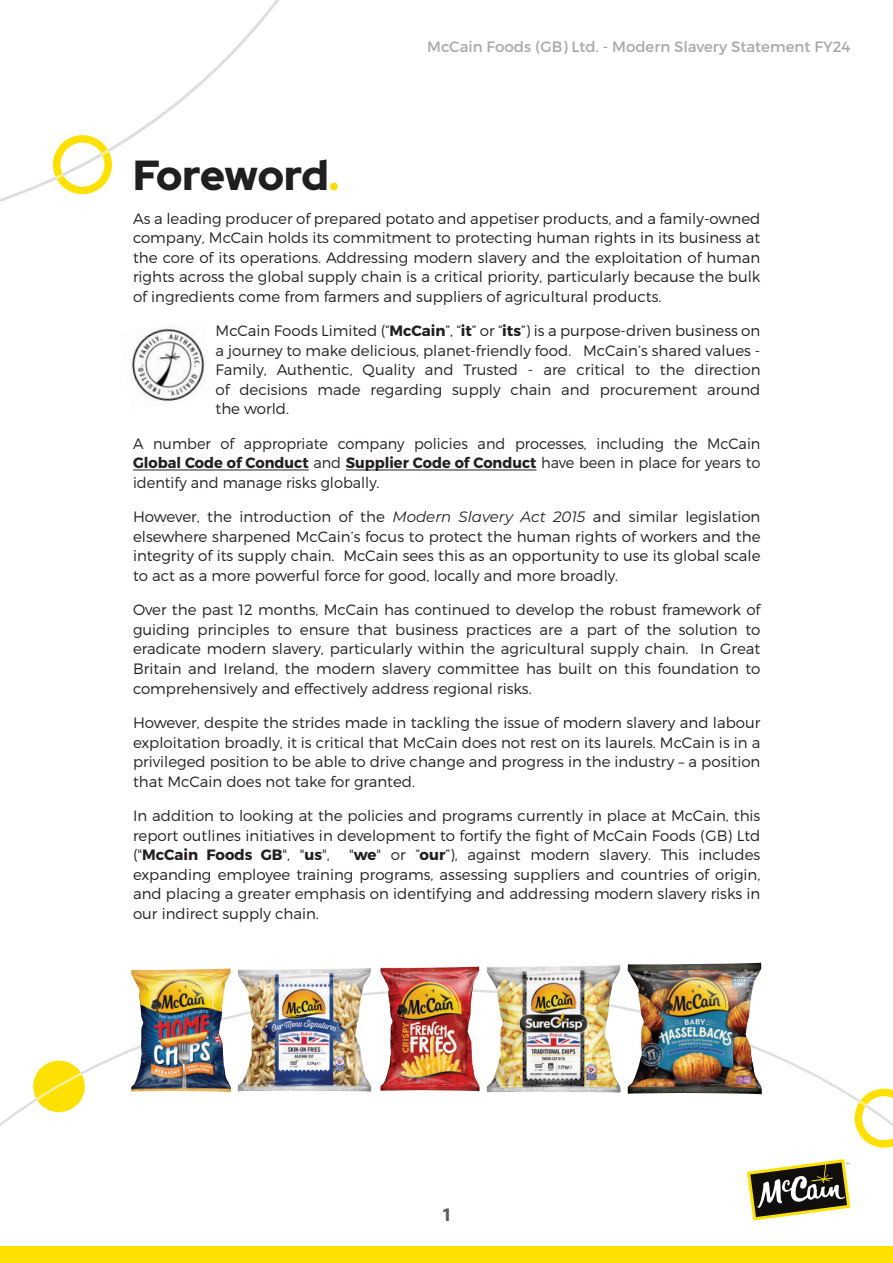
<style>
.page{position:relative;width:893px;height:1263px;background:#fff}
.page>*{position:absolute;margin:0;border:0;box-sizing:border-box;transform-origin:0 0}
.t1{font:300 42px "Red Hat Display";letter-spacing:-.01em;color:#211e1e}
.t2{font:300 18px "Red Hat Display";color:#5c5c5c}
.t3{font:300 15px/19.5px "Montserrat";color:#231f20;text-align:justify}
.t4{font:15px "Montserrat";color:#a7a9ac}
.s1{color:#fbdd08}
.s2{font-weight:700}
.s3{font-weight:400;font-style:italic}
</style>
<div class="page">
<svg style="left:0;top:990px;width:893px;height:231px"></svg>
<svg style="left:0;top:0;width:279px;height:202px"></svg>
<hr style="left:133px;top:470px;width:176px;height:1px;background:#231f20">
<hr style="left:346px;top:470px;width:191px;height:1px;background:#231f20">
<svg style="left:747px;top:1159px;width:103px;height:61px"></svg>
<div style="left:0;top:1246px;width:893px;height:17px;background:#ffe101"></div>
<img style="left:131px;top:968px;width:100px;height:124px">
<img style="left:232px;top:968px;width:146px;height:133px">
<img style="left:481px;top:965px;width:146px;height:136px">
<img style="left:380px;top:966px;width:100px;height:125px">
<img style="left:628px;top:963px;width:134px;height:131px">
<img style="left:131px;top:328px;width:74px;height:74px">
<p class="t4" style="left:427px;top:38px;width:425px">McCain Foods (GB) Ltd. - Modern Slavery Statement FY24</p>
<h1 class="t1" style="left:133px;top:148px;width:208px">Foreword<span class="s1">.</span></h1>
<p class="t3" style="left:133px;top:209px;width:629px">As a leading producer of prepared potato and appetiser products, and a family-owned company, McCain holds its commitment to protecting human rights in its business at the core of its operations. Addressing modern slavery and the exploitation of human rights across the global supply chain is a critical priority, particularly because the bulk of ingredients come from farmers and suppliers of agricultural products.</p>
<p class="t3" style="left:216px;top:321px;width:546px">McCain Foods Limited (“<span class="s2">McCain</span>”, “<span class="s2">it</span>” or “<span class="s2">its</span>”) is a purpose-driven business on a journey to make delicious, planet-friendly food. McCain’s shared values - Family, Authentic, Quality and Trusted - are critical to the direction of decisions made regarding supply chain and procurement around the world.</p>
<p class="t3" style="left:133px;top:434px;width:629px">A number of appropriate company policies and processes, including the McCain <span class="s2">Global Code of Conduct</span> and <span class="s2">Supplier Code of Conduct</span> have been in place for years to identify and manage risks globally.</p>
<p class="t3" style="left:133px;top:507px;width:629px">However, the introduction of the <span class="s3">Modern Slavery Act 2015</span> and similar legislation elsewhere sharpened McCain’s focus to protect the human rights of workers and the integrity of its supply chain. McCain sees this as an opportunity to use its global scale to act as a more powerful force for good, locally and more broadly.</p>
<p class="t3" style="left:133px;top:600px;width:629px">Over the past 12 months, McCain has continued to develop the robust framework of guiding principles to ensure that business practices are a part of the solution to eradicate modern slavery, particularly within the agricultural supply chain. In Great Britain and Ireland, the modern slavery committee has built on this foundation to comprehensively and effectively address regional risks.</p>
<p class="t3" style="left:133px;top:713px;width:629px">However, despite the strides made in tackling the issue of modern slavery and labour exploitation broadly, it is critical that McCain does not rest on its laurels. McCain is in a privileged position to be able to drive change and progress in the industry – a position that McCain does not take for granted.</p>
<p class="t3" style="left:133px;top:806px;width:629px">In addition to looking at the policies and programs currently in place at McCain, this report outlines initiatives in development to fortify the fight of McCain Foods (GB) Ltd ("<span class="s2">McCain Foods GB</span>", "<span class="s2">us</span>",</p>
<p class="t3" style="left:133px;top:845px;width:629px;text-indent:216px">"<span class="s2">we</span>" or “<span class="s2">our</span>”), against modern slavery. This includes expanding employee training programs, assessing suppliers and countries of origin, and placing a greater emphasis on identifying and addressing modern slavery risks in our indirect supply chain.</p>
<p class="t2" style="left:443px;top:1203px;width:8px">1</p>
</div>
